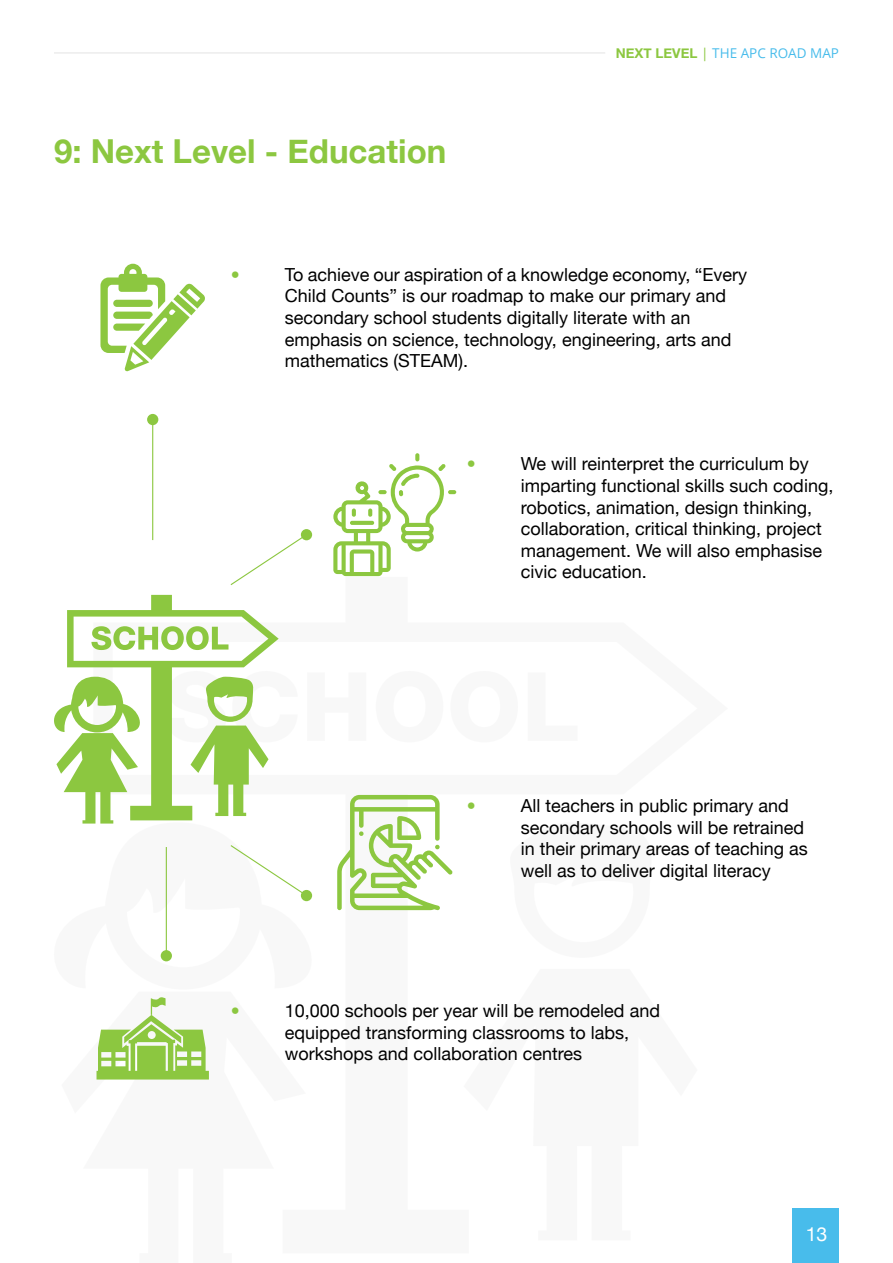
<style>
.page{position:relative;width:893px;height:1263px;background:#fff}
.page>*{position:absolute;margin:0;border:0;box-sizing:border-box;transform-origin:0 0}
.t1{font:700 33px "Helvetica Neue";color:#8cc740}
.t2{font:19.5px "Helvetica Neue";color:#fff}
.t3{font:18px/21.6px "Helvetica Neue";color:#000}
.t4{font:18px "Helvetica Neue";color:#8cc740}
.t5{font:13.5px "Open Sans";color:#48bceb}
.s1{font-family:"Helvetica Neue";font-weight:700;color:#8cc740}
.s2{color:#8cc740}
</style>
<div class="page">
<div style="left:792px;top:1209px;width:47px;height:54px;background:#48bceb"></div>
<hr style="left:54px;top:52px;width:551px;height:1px;background:#e6e6e6">
<svg style="left:100px;top:264px;width:105px;height:107px"></svg>
<svg style="left:67px;top:595px;width:212px;height:225px"></svg>
<svg style="left:91px;top:626px;width:137px;height:24px"></svg>
<svg style="left:54px;top:676px;width:95px;height:147px"></svg>
<svg style="left:166px;top:671px;width:113px;height:145px"></svg>
<svg style="left:97px;top:997px;width:112px;height:82px"></svg>
<svg style="left:333px;top:453px;width:123px;height:123px"></svg>
<svg style="left:337px;top:795px;width:116px;height:115px"></svg>
<hr style="left:152px;top:419px;width:1px;height:121px;background:#8cc740">
<div style="left:147px;top:414px;width:11px;height:11px;background:#8cc740;border-radius:50%"></div>
<svg style="left:230px;top:534px;width:78px;height:51px"></svg>
<div style="left:301px;top:529px;width:11px;height:11px;background:#8cc740;border-radius:50%"></div>
<hr style="left:166px;top:847px;width:1px;height:109px;background:#8cc740">
<div style="left:161px;top:950px;width:11px;height:11px;background:#8cc740;border-radius:50%"></div>
<svg style="left:230px;top:845px;width:74px;height:51px"></svg>
<div style="left:301px;top:890px;width:11px;height:11px;background:#8cc740;border-radius:50%"></div>
<h1 class="t1" style="left:54px;top:131px;width:394px">9: Next Level - Education</h1>
<p class="t5" style="left:616px;top:43px;width:225px"><span class="s1">NEXT LEVEL</span> <span class="s2">|</span> THE APC ROAD MAP</p>
<p class="t4" style="left:231px;top:264px;width:10px">•</p>
<p class="t3" style="left:285px;top:263px;width:464px">To achieve our aspiration of a knowledge economy, “Every Child Counts” is our roadmap to make our primary and secondary school students digitally literate with an emphasis on science, technology, engineering, arts and mathematics (STEAM).</p>
<p class="t4" style="left:467px;top:453px;width:10px">•</p>
<p class="t3" style="left:521px;top:453px;width:314px">We will reinterpret the curriculum by imparting functional skills such coding, robotics, animation, design thinking, collaboration, critical thinking, project management. We will also emphasise civic education.</p>
<p class="t4" style="left:467px;top:795px;width:10px">•</p>
<p class="t3" style="left:521px;top:795px;width:289px">All teachers in public primary and secondary schools will be retrained in their primary areas of teaching as well as to deliver digital literacy</p>
<p class="t4" style="left:231px;top:1000px;width:10px">•</p>
<p class="t3" style="left:285px;top:999px;width:377px">10,000 schools per year will be remodeled and equipped transforming classrooms to labs, workshops and collaboration centres</p>
<p class="t2" style="left:806px;top:1222px;width:23px">13</p>
</div>
